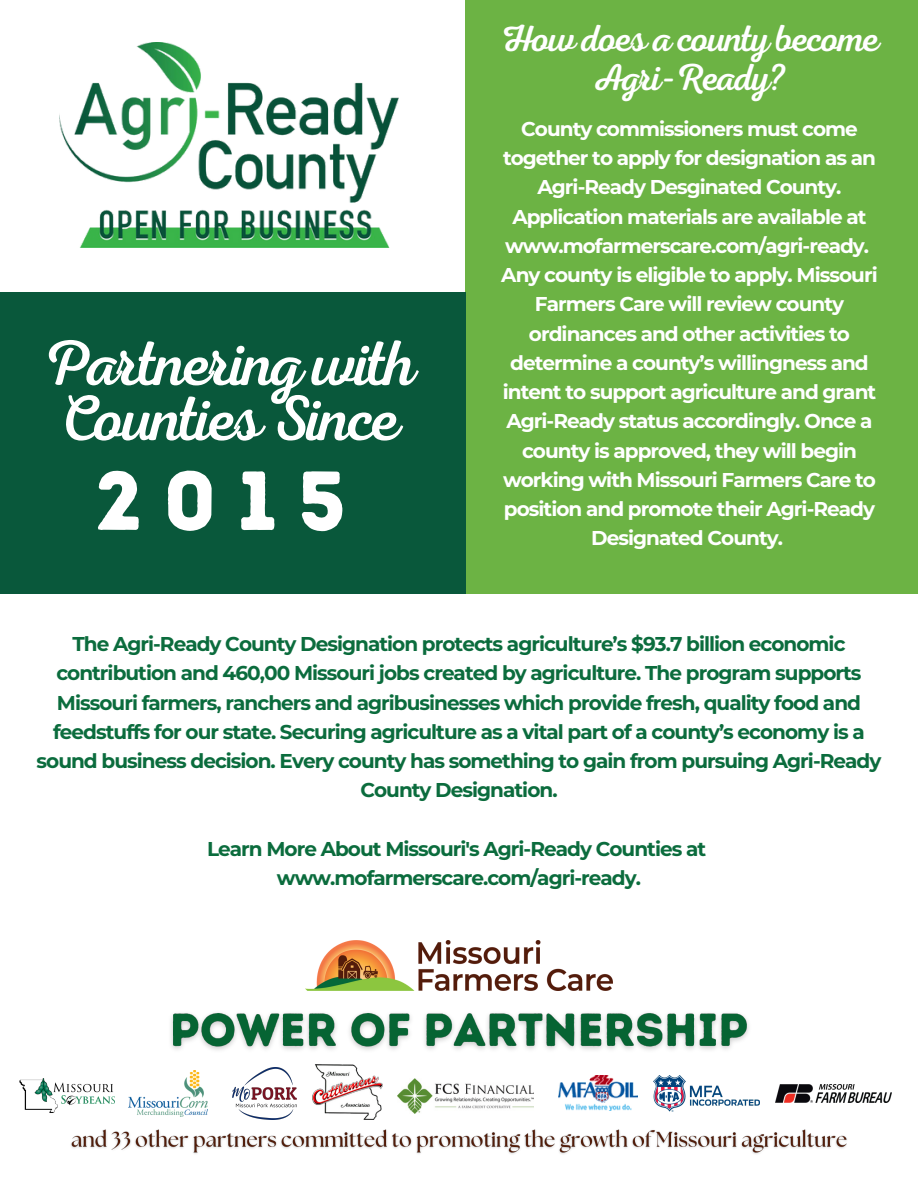
<style>
.page{position:relative;width:918px;height:1188px;background:#fff}
.page>*{position:absolute;margin:0;border:0;box-sizing:border-box;transform-origin:0 0}
.t1{font:83.4px "Intro Rust Base";color:#fff}
.t2{font:64.5px/55.2px "Nexa Script";letter-spacing:-.05em;color:#fff}
.t3{font:37.95px/39.3px "Nexa Script";letter-spacing:-.05em;color:#fff;text-align:center}
.t4{font:700 19.95px/29.2px "Montserrat";letter-spacing:-.05em;color:#0b6c3d;text-align:center}
.t5{font:700 19.95px/29.2px "Montserrat";letter-spacing:-.05em;color:#fff;text-align:center}
</style>
<div class="page">
<img style="left:60px;top:42px;width:338px;height:205px">
<img style="left:129px;top:1070px;width:79px;height:46px">
<img style="left:19px;top:1079px;width:96px;height:34px">
<img style="left:312px;top:1065px;width:70px;height:55px">
<img style="left:398px;top:1079px;width:136px;height:35px">
<img style="left:653px;top:1076px;width:107px;height:36px">
<img style="left:558px;top:1076px;width:79px;height:35px">
<img style="left:233px;top:1067px;width:64px;height:53px">
<img style="left:776px;top:1084px;width:116px;height:18px">
<div style="left:466px;top:0;width:452px;height:593px;background:#6cb344"></div>
<div style="left:0;top:292px;width:466px;height:302px;background:#09583b"></div>
<img style="left:306px;top:941px;width:307px;height:49px">
<img style="left:171px;top:1012px;width:578px;height:38px">
<img style="left:71px;top:1129px;width:776px;height:25px">
<p class="t2" style="left:41px;top:338px;width:376px">Partnering with<br>Counties Since</p>
<p class="t1" style="left:95px;top:451px;width:253px">2015</p>
<p class="t3" style="left:500px;top:20px;width:381px">How does a county become<br>Agri-Ready?</p>
<p class="t5" style="left:501px;top:114px;width:378px">County commissioners must come together to apply for designation as an Agri-Ready Desginated County.<br>Application materials are available at www.mofarmerscare.com/agri-ready.<br>Any county is eligible to apply. Missouri Farmers Care will review county ordinances and other activities to determine a county’s willingness and intent to support agriculture and grant Agri-Ready status accordingly. Once a county is approved, they will begin working with Missouri Farmers Care to position and promote their Agri-Ready Designated County.</p>
<p class="t4" style="left:37px;top:629px;width:846px">The Agri-Ready County Designation protects agriculture’s $93.7 billion economic contribution and 460,00 Missouri jobs created by agriculture. The program supports Missouri farmers, ranchers and agribusinesses which provide fresh, quality food and feedstuffs for our state. Securing agriculture as a vital part of a county’s economy is a sound business decision. Every county has something to gain from pursuing Agri-Ready County Designation.</p>
<p class="t4" style="left:207px;top:834px;width:501px">Learn More About Missouri's Agri-Ready Counties at</p>
<p class="t4" style="left:277px;top:863px;width:366px">www.mofarmerscare.com/agri-ready.</p>
</div>
